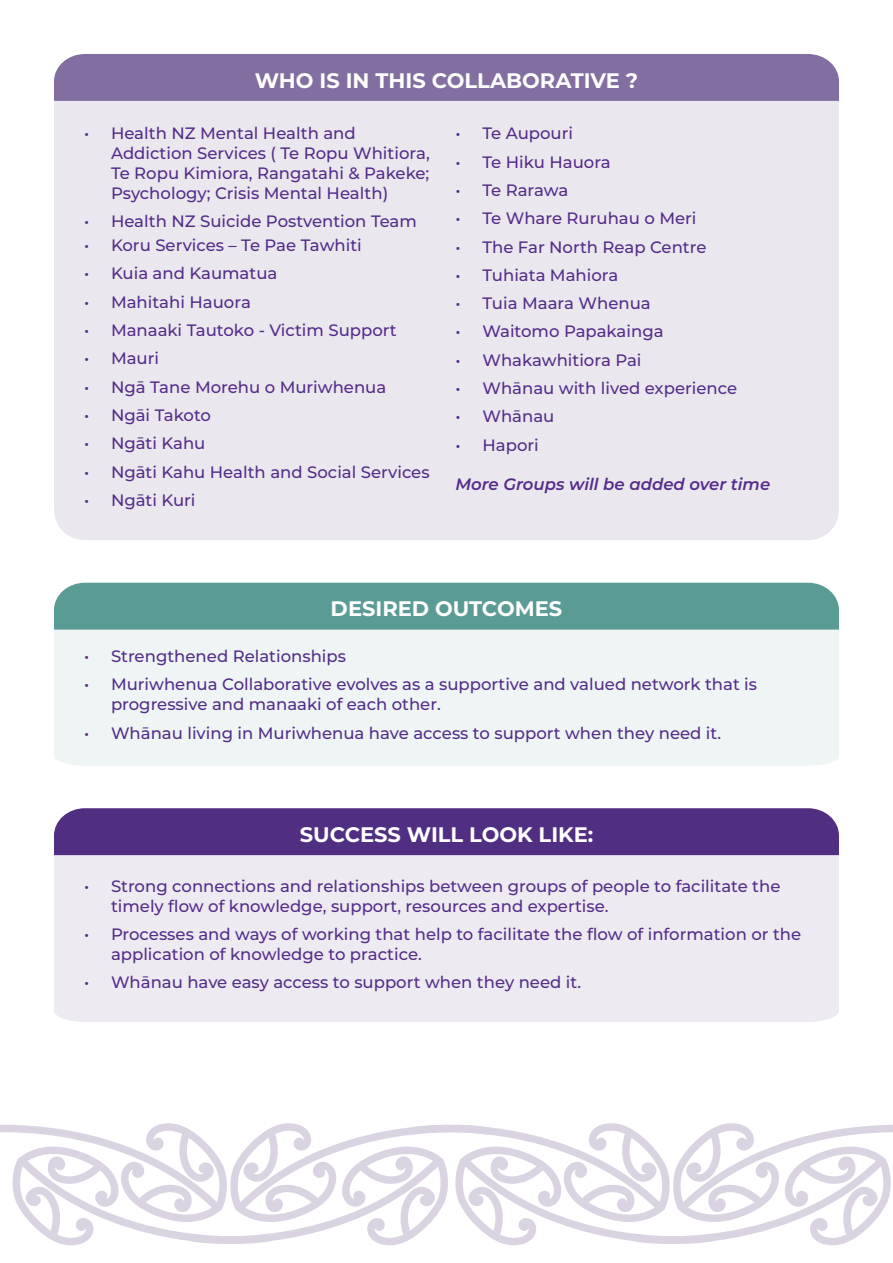
<style>
.page{position:relative;width:893px;height:1263px;background:#fff}
.page>*{position:absolute;margin:0;border:0;box-sizing:border-box;transform-origin:0 0}
.t1{font:700 21px "Montserrat";color:#fff}
.t2{font:500 16.5px/19.8px "Montserrat";color:#542d89}
.t3{font:italic 600 16.5px "Montserrat";color:#542d89}
</style>
<div class="page">
<div style="left:54px;top:101px;width:785px;height:439px;background:#ebe7ef"></div>
<div style="left:54px;top:54px;width:785px;height:47px;background:#826ea0"></div>
<div style="left:54px;top:630px;width:785px;height:136px;background:#eef5f4"></div>
<div style="left:54px;top:583px;width:785px;height:47px;background:#5b9b96"></div>
<div style="left:54px;top:855px;width:785px;height:167px;background:#edeaf2"></div>
<div style="left:54px;top:808px;width:785px;height:47px;background:#502e82"></div>
<svg style="left:0;top:1123px;width:893px;height:122px"></svg>
<p class="t1" style="left:255px;top:65px;width:385px">WHO IS IN THIS COLLABORATIVE ?</p>
<p class="t2" style="left:111px;top:123px;width:320px;text-indent:-27px">• Health NZ Mental Health and Addiction Services ( Te Ropu Whitiora, Te Ropu Kimiora, Rangatahi &amp; Pakeke; Psychology; Crisis Mental Health)</p>
<p class="t2" style="left:84px;top:211px;width:334px">• Health NZ Suicide Postvention Team</p>
<p class="t2" style="left:84px;top:235px;width:279px">• Koru Services – Te Pae Tawhiti</p>
<p class="t2" style="left:84px;top:263px;width:195px">• Kuia and Kaumatua</p>
<p class="t2" style="left:84px;top:291px;width:168px">• Mahitahi Hauora</p>
<p class="t2" style="left:84px;top:320px;width:314px">• Manaaki Tautoko - Victim Support</p>
<p class="t2" style="left:84px;top:348px;width:77px">• Mauri</p>
<p class="t2" style="left:84px;top:376px;width:304px">• Ngā Tane Morehu o Muriwhenua</p>
<p class="t2" style="left:84px;top:404px;width:129px">• Ngāi Takoto</p>
<p class="t2" style="left:84px;top:433px;width:123px">• Ngāti Kahu</p>
<p class="t2" style="left:84px;top:461px;width:347px">• Ngāti Kahu Health and Social Services</p>
<p class="t2" style="left:84px;top:489px;width:113px">• Ngāti Kuri</p>
<p class="t2" style="left:455px;top:123px;width:119px">• Te Aupouri</p>
<p class="t2" style="left:455px;top:151px;width:157px">• Te Hiku Hauora</p>
<p class="t2" style="left:455px;top:179px;width:114px">• Te Rarawa</p>
<p class="t2" style="left:455px;top:208px;width:242px">• Te Whare Ruruhau o Meri</p>
<p class="t2" style="left:455px;top:236px;width:252px">• The Far North Reap Centre</p>
<p class="t2" style="left:455px;top:264px;width:164px">• Tuhiata Mahiora</p>
<p class="t2" style="left:455px;top:293px;width:197px">• Tuia Maara Whenua</p>
<p class="t2" style="left:455px;top:321px;width:210px">• Waitomo Papakainga</p>
<p class="t2" style="left:455px;top:349px;width:188px">• Whakawhitiora Pai</p>
<p class="t2" style="left:455px;top:378px;width:283px">• Whānau with lived experience</p>
<p class="t2" style="left:455px;top:406px;width:100px">• Whānau</p>
<p class="t2" style="left:455px;top:434px;width:85px">• Hapori</p>
<p class="t3" style="left:455px;top:473px;width:316px">More Groups will be added over time</p>
<p class="t1" style="left:331px;top:594px;width:233px">DESIRED OUTCOMES</p>
<p class="t2" style="left:84px;top:646px;width:264px">• Strengthened Relationships</p>
<p class="t2" style="left:111px;top:674px;width:648px;text-indent:-27px">• Muriwhenua Collaborative evolves as a supportive and valued network that is progressive and manaaki of each other.</p>
<p class="t2" style="left:84px;top:722px;width:639px">• Whānau living in Muriwhenua have access to support when they need it.</p>
<p class="t1" style="left:300px;top:819px;width:295px">SUCCESS WILL LOOK LIKE:</p>
<p class="t2" style="left:111px;top:876px;width:671px;text-indent:-27px">• Strong connections and relationships between groups of people to facilitate the timely flow of knowledge, support, resources and expertise.</p>
<p class="t2" style="left:111px;top:924px;width:692px;text-indent:-27px">• Processes and ways of working that help to facilitate the flow of information or the application of knowledge to practice.</p>
<p class="t2" style="left:84px;top:972px;width:499px">• Whānau have easy access to support when they need it.</p>
</div>
